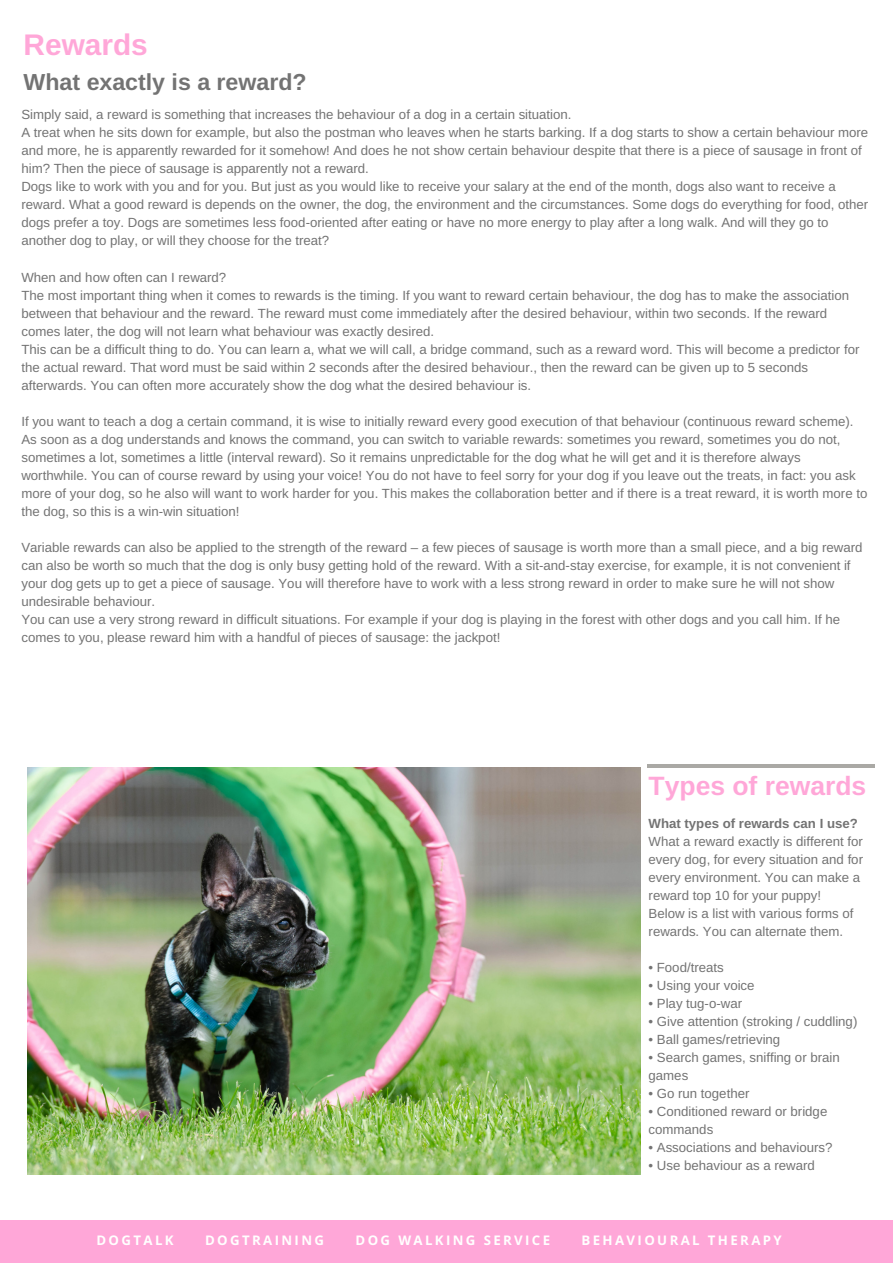
<style>
.page{position:relative;width:893px;height:1263px;background:#fff}
.page>*{position:absolute;margin:0;border:0;box-sizing:border-box;transform-origin:0 0}
.t1{font:700 29.85px "Arimo";color:#ffa7d8}
.t2{font:700 26.55px "Arimo";color:#ffa7d8}
.t3{font:700 23.25px "Arimo";color:#737373}
.t4{font:13.2px/18px "Arimo";color:#737373}
.t5{font:700 13.2px "Open Sans";letter-spacing:.18em;color:#fff}
.t6{font:700 13.2px "Arimo";color:#737373}
</style>
<div class="page">
<div style="left:0;top:1219px;width:893px;height:44px;background:#ffa7d8"></div>
<hr style="left:647px;top:765px;width:227px;height:3px;background:#aaa9a5">
<img style="left:27px;top:768px;width:614px;height:406px">
<h1 class="t1" style="left:24px;top:28px;width:126px">Rewards</h1>
<h3 class="t3" style="left:24px;top:69px;width:285px">What exactly is a reward?</h3>
<p class="t4" style="left:21px;top:106px;width:848px">Simply said, a reward is something that increases the behaviour of a dog in a certain situation.<br>A treat when he sits down for example, but also the postman who leaves when he starts barking. If a dog starts to show a certain behaviour more and more, he is apparently rewarded for it somehow! And does he not show certain behaviour despite that there is a piece of sausage in front of him? Then the piece of sausage is apparently not a reward.<br>Dogs like to work with you and for you. But just as you would like to receive your salary at the end of the month, dogs also want to receive a reward. What a good reward is depends on the owner, the dog, the environment and the circumstances. Some dogs do everything for food, other dogs prefer a toy. Dogs are sometimes less food-oriented after eating or have no more energy to play after a long walk. And will they go to another dog to play, or will they choose for the treat?</p>
<p class="t4" style="left:21px;top:268px;width:839px">When and how often can I reward?<br>The most important thing when it comes to rewards is the timing. If you want to reward certain behaviour, the dog has to make the association between that behaviour and the reward. The reward must come immediately after the desired behaviour, within two seconds. If the reward comes later, the dog will not learn what behaviour was exactly desired.<br>This can be a difficult thing to do. You can learn a, what we will call, a bridge command, such as a reward word. This will become a predictor for the actual reward. That word must be said within 2 seconds after the desired behaviour., then the reward can be given up to 5 seconds afterwards. You can often more accurately show the dog what the desired behaviour is.</p>
<p class="t4" style="left:21px;top:412px;width:847px">If you want to teach a dog a certain command, it is wise to initially reward every good execution of that behaviour (continuous reward scheme).<br>As soon as a dog understands and knows the command, you can switch to variable rewards: sometimes you reward, sometimes you do not, sometimes a lot, sometimes a little (interval reward). So it remains unpredictable for the dog what he will get and it is therefore always worthwhile. You can of course reward by using your voice! You do not have to feel sorry for your dog if you leave out the treats, in fact: you ask more of your dog, so he also will want to work harder for you. This makes the collaboration better and if there is a treat reward, it is worth more to the dog, so this is a win-win situation!</p>
<p class="t4" style="left:21px;top:538px;width:843px">Variable rewards can also be applied to the strength of the reward – a few pieces of sausage is worth more than a small piece, and a big reward can also be worth so much that the dog is only busy getting hold of the reward. With a sit-and-stay exercise, for example, it is not convenient if your dog gets up to get a piece of sausage. You will therefore have to work with a less strong reward in order to make sure he will not show undesirable behaviour.<br>You can use a very strong reward in difficult situations. For example if your dog is playing in the forest with other dogs and you call him. If he comes to you, please reward him with a handful of pieces of sausage: the jackpot!</p>
<h2 class="t2" style="left:649px;top:771px;width:219px">Types of rewards</h2>
<p class="t6" style="left:649px;top:816px;width:211px">What types of rewards can I use?</p>
<p class="t4" style="left:649px;top:832px;width:216px">What a reward exactly is different for every dog, for every situation and for every environment. You can make a reward top 10 for your puppy!<br>Below is a list with various forms of rewards. You can alternate them.</p>
<p class="t4" style="left:649px;top:958px;width:77px">• Food/treats</p>
<p class="t4" style="left:649px;top:976px;width:108px">• Using your voice</p>
<p class="t4" style="left:649px;top:994px;width:95px">• Play tug-o-war</p>
<p class="t4" style="left:649px;top:1012px;width:210px">• Give attention (stroking / cuddling)</p>
<p class="t4" style="left:649px;top:1030px;width:133px">• Ball games/retrieving</p>
<p class="t4" style="left:649px;top:1048px;width:193px">• Search games, sniffing or brain games</p>
<p class="t4" style="left:649px;top:1084px;width:102px">• Go run together</p>
<p class="t4" style="left:649px;top:1102px;width:180px">• Conditioned reward or bridge commands</p>
<p class="t4" style="left:649px;top:1138px;width:185px">• Associations and behaviours?</p>
<p class="t4" style="left:649px;top:1156px;width:168px">• Use behaviour as a reward</p>
<p class="t5" style="left:96px;top:1231px;width:79px">DOGTALK</p>
<p class="t5" style="left:205px;top:1231px;width:121px">DOGTRAINING</p>
<p class="t5" style="left:355px;top:1231px;width:196px">DOG WALKING SERVICE</p>
<p class="t5" style="left:582px;top:1231px;width:202px">BEHAVIOURAL THERAPY</p>
</div>
